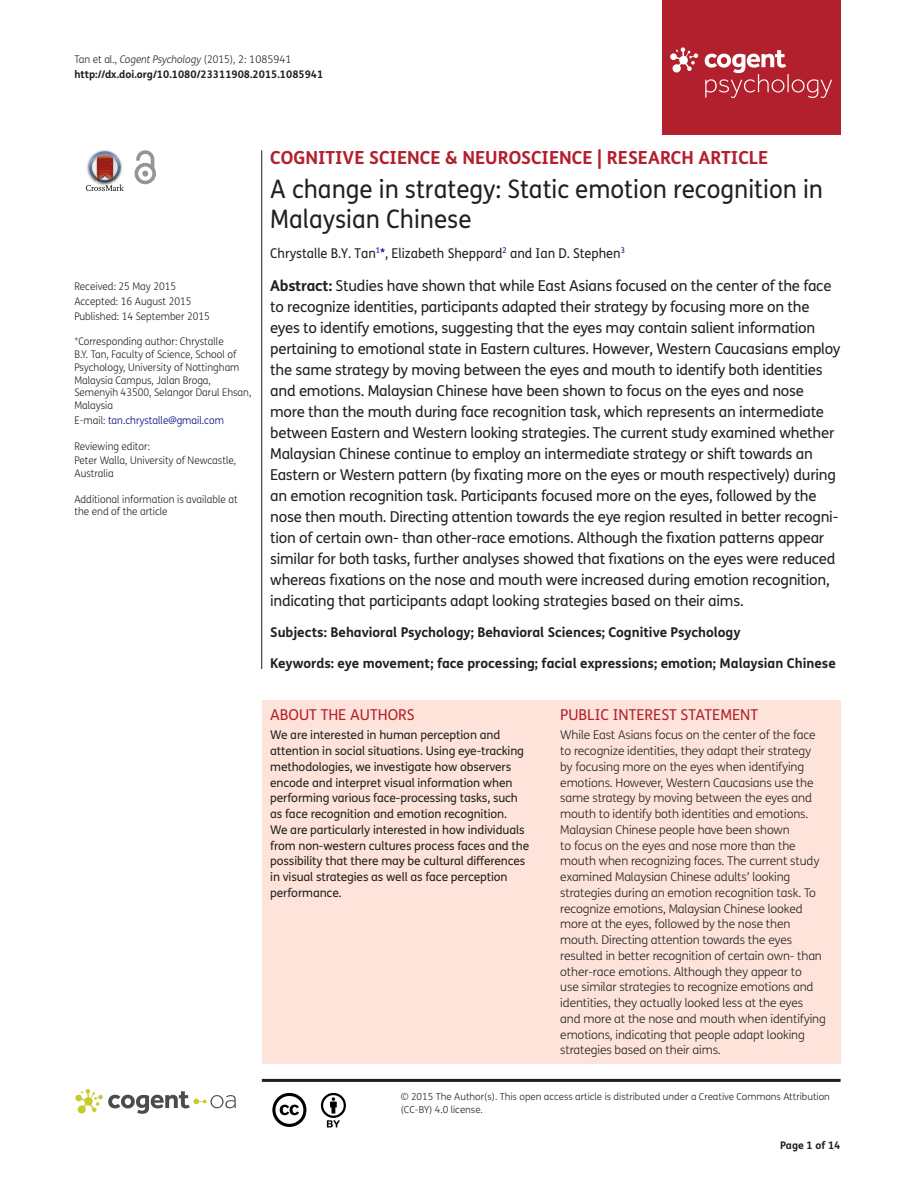
<style>
.page{position:relative;width:915px;height:1191px;background:#fff}
.page>*{position:absolute;margin:0;border:0;box-sizing:border-box;transform-origin:0 0}
.t1{font:25.5px/30px "FS Me Pro";color:#231f20;scale:.95 1}
.t2{font:700 18px "FS Me Pro";color:#b3202d}
.t3{font:15px/21px "FS Me Pro";letter-spacing:-.015em;color:#231f20}
.t4{font:15px "FS Me Pro";color:#b3202d}
.t5{font:700 13.5px "FS Me Pro";color:#231f20}
.t6{font:13.5px "FS Me Pro";color:#231f20;scale:.95 1}
.t7{font:300 12px/15.8px "FS Me Pro";letter-spacing:-.01em;color:#231f20}
.t8{font:12px/15.8px "FS Me Pro";letter-spacing:-.01em;color:#231f20}
.t9{font:300 10.5px/12.8px "FS Me Pro";color:#231f20;scale:.95 1}
.t10{font:700 10.5px/15px "FS Me Pro";color:#231f20}
.t11{font:300 10.5px "FS Me Pro";color:#000080;scale:.95 1}
.t12{font:300 9.75px/12.8px "FS Me Pro";color:#231f20}
.s1{font-weight:300}
.s2{font-weight:300;font-style:italic}
.s3{color:#231f20}
.s4{color:#000080}
.s5{font-weight:700}
</style>
<div class="page">
<div style="left:661px;top:0;width:179px;height:134px;background:#b3202d"></div>
<svg style="left:670px;top:47px;width:28px;height:25px"></svg>
<svg style="left:704px;top:50px;width:127px;height:48px"></svg>
<div style="left:261px;top:700px;width:579px;height:363px;background:#fde3da"></div>
<svg style="left:86px;top:151px;width:38px;height:40px"></svg>
<svg style="left:134px;top:150px;width:22px;height:34px"></svg>
<hr style="left:261px;top:150px;width:1px;height:519px;background:#231f20">
<hr style="left:262px;top:1078px;width:578px;height:3px;background:#231f20">
<svg style="left:75px;top:1089px;width:161px;height:24px"></svg>
<svg style="left:272px;top:1093px;width:34px;height:34px"></svg>
<svg style="left:321px;top:1093px;width:25px;height:34px"></svg>
<p class="t10" style="left:74px;top:51px;width:250px"><span class="s1">Tan et al.,</span> <span class="s2">Cogent Psychology</span> <span class="s1">(2015), 2: 1085941 </span>http://dx.doi.org/10.1080/23311908.2015.1085941</p>
<p class="t9" style="left:74px;top:279px;width:144px;line-height:14.9px">Received: 25 May 2015<br>Accepted: 16 August 2015<br>Published: 14 September 2015</p>
<p class="t9" style="left:74px;top:335px;width:188px">*Corresponding author: Chrystalle<br>B.Y. Tan, Faculty of Science, School of<br>Psychology, University of Nottingham<br>Malaysia Campus, Jalan Broga,<br>Semenyih 43500, Selangor Darul Ehsan,<br>Malaysia</p>
<p class="t11" style="left:74px;top:413px;width:159px"><span class="s3">E-mail:</span> tan.chrystalle@gmail.com</p>
<p class="t9" style="left:74px;top:438px;width:172px;line-height:14.9px">Reviewing editor:<br>Peter Walla, University of Newcastle,</p>
<p class="t9" style="left:74px;top:467px;width:43px">Australia</p>
<p class="t9" style="left:74px;top:492px;width:173px">Additional information is available at the end of the article</p>
<p class="t2" style="left:270px;top:143px;width:499px">COGNITIVE SCIENCE &amp; NEUROSCIENCE | RESEARCH ARTICLE</p>
<h1 class="t1" style="left:270px;top:174px;width:583px">A change in strategy: Static emotion recognition in<br>Malaysian Chinese</h1>
<p class="t6" style="left:270px;top:243px;width:375px">Chrystalle B.Y. Tan<sup>1</sup><span class="s4">*</span>, Elizabeth Sheppard<sup>2</sup> and Ian D. Stephen<sup>3</sup></p>
<p class="t3" style="left:270px;top:275px;width:571px"><span class="s5">Abstract:</span> Studies have shown that while East Asians focused on the center of the face to recognize identities, participants adapted their strategy by focusing more on the eyes to identify emotions, suggesting that the eyes may contain salient information pertaining to emotional state in Eastern cultures. However, Western Caucasians employ the same strategy by moving between the eyes and mouth to identify both identities and emotions. Malaysian Chinese have been shown to focus on the eyes and nose more than the mouth during face recognition task, which represents an intermediate between Eastern and Western looking strategies. The current study examined whether Malaysian Chinese continue to employ an intermediate strategy or shift towards an Eastern or Western pattern (by fixating more on the eyes or mouth respectively) during an emotion recognition task. Participants focused more on the eyes, followed by the nose then mouth. Directing attention towards the eye region resulted in better recogni&shy;tion of certain own- than other-race emotions. Although the fixation patterns appear similar for both tasks, further analyses showed that fixations on the eyes were reduced whereas fixations on the nose and mouth were increased during emotion recognition, indicating that participants adapt looking strategies based on their aims.</p>
<p class="t5" style="left:270px;top:622px;width:471px">Subjects: Behavioral Psychology; Behavioral Sciences; Cognitive Psychology</p>
<p class="t5" style="left:270px;top:653px;width:567px">Keywords: eye movement; face processing; facial expressions; emotion; Malaysian Chinese</p>
<p class="t4" style="left:270px;top:704px;width:146px">ABOUT THE AUTHORS</p>
<p class="t8" style="left:270px;top:727px;width:260px">We are interested in human perception and attention in social situations. Using eye-tracking methodologies, we investigate how observers encode and interpret visual information when performing various face-processing tasks, such as face recognition and emotion recognition.<br>We are particularly interested in how individuals from non-western cultures process faces and the possibility that there may be cultural differences in visual strategies as well as face perception performance.</p>
<p class="t4" style="left:560px;top:704px;width:199px">PUBLIC INTEREST STATEMENT</p>
<p class="t7" style="left:560px;top:727px;width:267px">While East Asians focus on the center of the face to recognize identities, they adapt their strategy by focusing more on the eyes when identifying emotions. However, Western Caucasians use the same strategy by moving between the eyes and mouth to identify both identities and emotions.<br>Malaysian Chinese people have been shown<br>to focus on the eyes and nose more than the mouth when recognizing faces. The current study examined Malaysian Chinese adults’ looking strategies during an emotion recognition task. To recognize emotions, Malaysian Chinese looked more at the eyes, followed by the nose then mouth. Directing attention towards the eyes resulted in better recognition of certain own- than other-race emotions. Although they appear to<br>use similar strategies to recognize emotions and identities, they actually looked less at the eyes and more at the nose and mouth when identifying emotions, indicating that people adapt looking strategies based on their aims.</p>
<p class="t12" style="left:400px;top:1090px;width:430px">© 2015 The Author(s). This open access article is distributed under a Creative Commons Attribution (CC-BY) 4.0 license.</p>
<p class="t10" style="left:780px;top:1137px;width:62px">Page 1 of 14</p>
</div>
